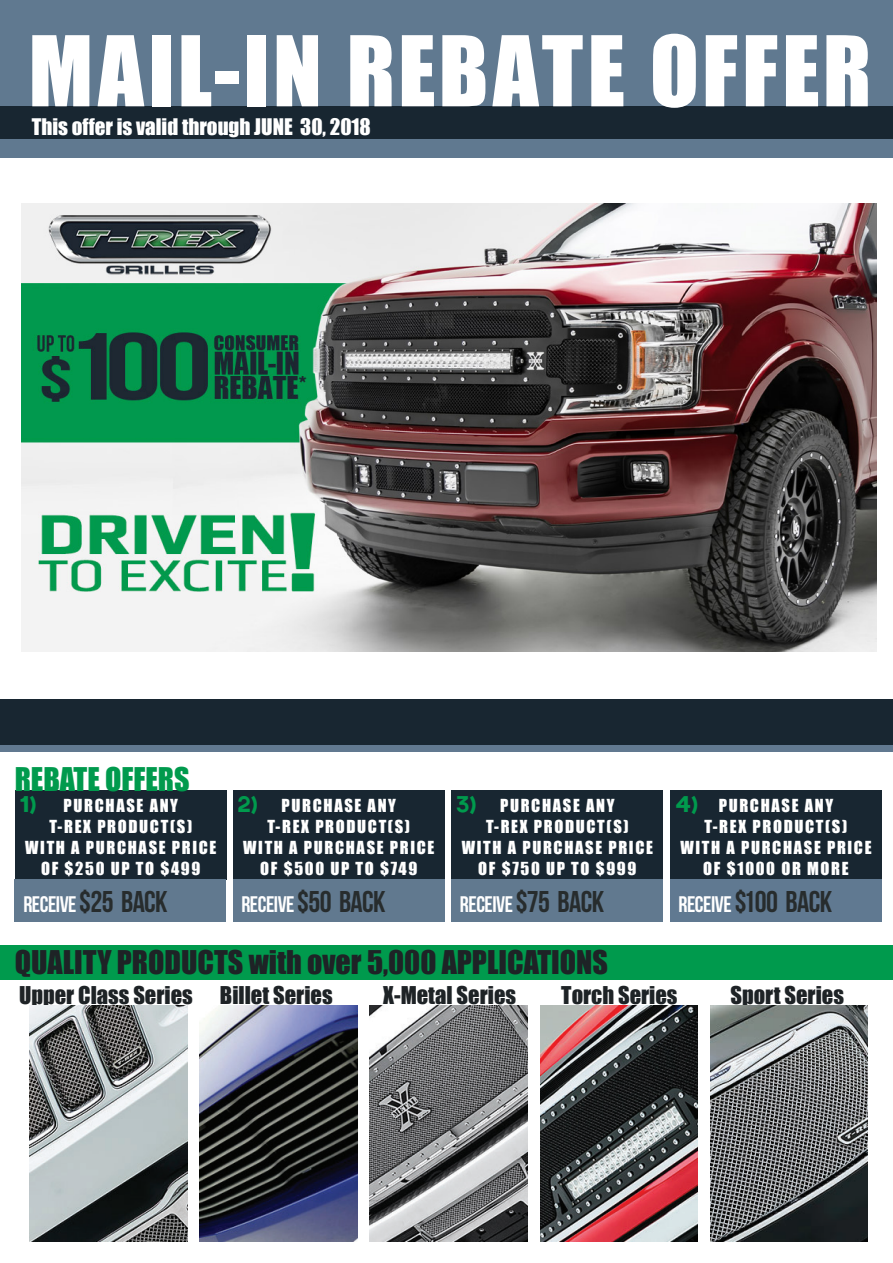
<style>
.page{position:relative;width:893px;height:1263px;background:#fff}
.page>*{position:absolute;margin:0;border:0;box-sizing:border-box;transform-origin:0 0}
.t1{font:90px "Impact";letter-spacing:.035em;color:#fff}
.t2{font:30px "Impact";color:#1e2326}
.t3{font:30px "Bebas Neue";letter-spacing:-.02em;color:#272c2d}
.t4{font:30px "Impact";color:#009a4d}
.t5{font:22.5px "Impact";color:#1e2326}
.t6{font:22.5px "Bebas Neue";letter-spacing:-.02em;color:#fff}
.t7{font:22.5px "Axis";color:#009a4d}
.t8{font:21px "Impact";color:#fff}
.t9{font:16.5px/21px "Impact";letter-spacing:.1em;color:#fff;text-align:center}
.s1{font-size:30px;color:#272c2d}
.s2{font-size:22.5px;color:#fff}
</style>
<div class="page">
<div style="left:0;top:0;width:893px;height:157px;background:#607990"></div>
<div style="left:0;top:945px;width:893px;height:34px;background:#009a4d"></div>
<div style="left:15px;top:791px;width:211px;height:89px;background:#182631"></div>
<div style="left:15px;top:880px;width:211px;height:42px;background:#61798f"></div>
<div style="left:451px;top:791px;width:212px;height:89px;background:#182631"></div>
<div style="left:451px;top:880px;width:212px;height:42px;background:#61798f"></div>
<div style="left:233px;top:791px;width:211px;height:89px;background:#182631"></div>
<div style="left:233px;top:880px;width:211px;height:42px;background:#61798f"></div>
<div style="left:670px;top:791px;width:211px;height:89px;background:#182631"></div>
<div style="left:670px;top:880px;width:211px;height:42px;background:#607991"></div>
<img style="left:30px;top:1006px;width:157px;height:236px">
<img style="left:200px;top:1006px;width:157px;height:236px">
<img style="left:370px;top:1006px;width:157px;height:236px">
<img style="left:540px;top:1006px;width:157px;height:236px">
<img style="left:710px;top:1006px;width:157px;height:236px">
<div style="left:0;top:107px;width:893px;height:32px;background:#182631"></div>
<div style="left:0;top:718px;width:893px;height:34px;background:#617990"></div>
<div style="left:0;top:699px;width:893px;height:45px;background:#182631"></div>
<img style="left:22px;top:203px;width:855px;height:448px">
<h1 class="t1" style="left:29px;top:1px;width:844px">MAIL-IN REBATE OFFER</h1>
<p class="t8" style="left:32px;top:110px;width:340px">This offer is valid through JUNE 30, 2018</p>
<h2 class="t4" style="left:15px;top:756px;width:176px">REBATE OFFERS</h2>
<h3 class="t7" style="left:20px;top:791px;width:19px">1)</h3>
<h3 class="t7" style="left:237px;top:791px;width:23px">2)</h3>
<h3 class="t7" style="left:456px;top:791px;width:23px">3)</h3>
<h3 class="t7" style="left:675px;top:791px;width:26px">4)</h3>
<p class="t9" style="left:25px;top:794px;width:193px">PURCHASE ANY<br>T-REX PRODUCT(S)<br>WITH A PURCHASE PRICE<br>OF $250 UP TO $499</p>
<h3 class="t6" style="left:23px;top:892px;width:146px">RECEIVE<span class="s1">$25 BACK</span></h3>
<p class="t9" style="left:243px;top:794px;width:193px">PURCHASE ANY<br>T-REX PRODUCT(S)<br>WITH A PURCHASE PRICE<br>OF $500 UP TO $749</p>
<h3 class="t6" style="left:241px;top:892px;width:146px">RECEIVE<span class="s1">$50 BACK</span></h3>
<p class="t9" style="left:462px;top:794px;width:193px">PURCHASE ANY<br>T-REX PRODUCT(S)<br>WITH A PURCHASE PRICE<br>OF $750 UP TO $999</p>
<h3 class="t6" style="left:460px;top:892px;width:146px">RECEIVE<span class="s1">$75 BACK</span></h3>
<p class="t9" style="left:680px;top:794px;width:193px">PURCHASE ANY<br>T-REX PRODUCT(S)<br>WITH A PURCHASE PRICE<br>OF $1000 OR MORE</p>
<h2 class="t3" style="left:678px;top:885px;width:155px"><span class="s2">RECEIVE</span> $100 BACK</h2>
<h2 class="t2" style="left:15px;top:939px;width:595px">QUALITY PRODUCTS with over 5,000 APPLICATIONS</h2>
<h3 class="t5" style="left:19px;top:977px;width:315px">Upper Class Series Billet Series</h3>
<h3 class="t5" style="left:383px;top:977px;width:134px">X-Metal Series</h3>
<h3 class="t5" style="left:561px;top:977px;width:118px">Torch Series</h3>
<h3 class="t5" style="left:730px;top:977px;width:115px">Sport Series</h3>
</div>
